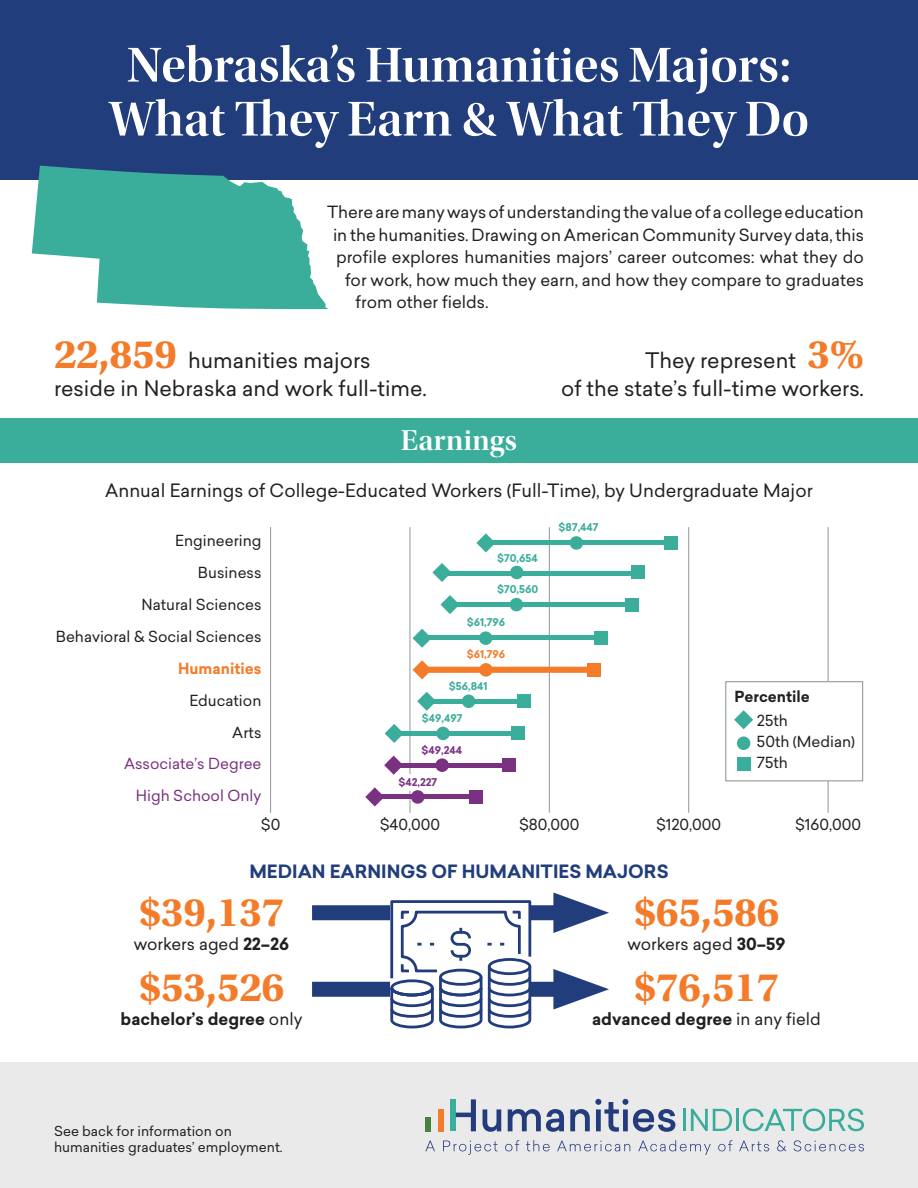
<style>
.page{position:relative;width:918px;height:1188px;background:#fff}
.page>*{position:absolute;margin:0;border:0;box-sizing:border-box;transform-origin:0 0}
.Headline{font:51px/54px "Utopia Std Semibold Disp";color:#fff;text-align:center}
.Text_-_11_15_Center{font:700 42px "Utopia Std";color:#f47b2a}
.Subhead{font:30px "Utopia Std Semibold Disp";letter-spacing:.01em;color:#fff}
.Text_-_14_22_Left{font:21px/28.5px "Sailec";color:#231f20}
.Text_-_14_22_Right{font:21px/28.5px "Sailec";color:#231f20;text-align:right}
.Text_-_12_16_Center{font:18px "Sailec";color:#231f20}
.Text_-_12_16_Center-2{font:700 18px "Sailec";color:#223d7c}
.Text_-_11_15_Justified{font:16.5px "Sailec";color:#231f20}
.Text_-_11_15_Center-2{font:700 16.5px "Sailec";color:#231f20}
.Text_-_11_15_Center-3{font:16.5px "Sailec";color:#231f20}
.t1{font:15px/31.8px "Sailec";color:#231f20;text-align:right}
.t2{font:700 15px "Sailec";color:#231f20}
.Text_-_9_11_Left{font:13.5px/16.5px "Sailec";color:#231f20}
.t3{font:700 10.5px "Sailec";color:#3aad9b}
.t4{font:700 10.5px "Sailec";color:#7a3182}
.t5{font:700 10.5px "Sailec";color:#f47b2a}
.s1{font-family:"Utopia Std";font-weight:700;font-size:42px;color:#f47b2a}
.s2{font-weight:700;color:#f47b2a}
.s3{color:#7a3182}
.s4{font-weight:700}
.s5{font-weight:400}
</style>
<div class="page">
<div style="left:0;top:0;width:918px;height:180px;background:#223d7c"></div>
<div style="left:0;top:418px;width:918px;height:46px;background:#3aad9b"></div>
<div style="left:0;top:1062px;width:918px;height:126px;background:#ebeaea"></div>
<div style="left:451px;top:1099px;width:5px;height:32px;background:#3aad9b"></div>
<div style="left:425px;top:1117px;width:6px;height:14px;background:#49803d"></div>
<div style="left:438px;top:1109px;width:5px;height:22px;background:#f47b2a"></div>
<svg style="left:456px;top:1099px;width:20px;height:32px"></svg>
<svg style="left:483px;top:1109px;width:18px;height:23px"></svg>
<svg style="left:508px;top:1109px;width:56px;height:23px"></svg>
<svg style="left:570px;top:1099px;width:105px;height:33px"></svg>
<hr style="left:683px;top:1109px;width:3px;height:22px;background:#38ad9b">
<svg style="left:691px;top:1109px;width:41px;height:22px"></svg>
<hr style="left:736px;top:1109px;width:3px;height:22px;background:#38ad9b">
<svg style="left:743px;top:1109px;width:121px;height:22px"></svg>
<svg style="left:425px;top:1141px;width:10px;height:10px"></svg>
<svg style="left:443px;top:1141px;width:55px;height:14px"></svg>
<svg style="left:505px;top:1140px;width:14px;height:11px"></svg>
<svg style="left:526px;top:1140px;width:24px;height:11px"></svg>
<svg style="left:557px;top:1141px;width:73px;height:10px"></svg>
<svg style="left:638px;top:1140px;width:73px;height:15px"></svg>
<svg style="left:718px;top:1140px;width:14px;height:11px"></svg>
<svg style="left:739px;top:1141px;width:30px;height:10px"></svg>
<svg style="left:777px;top:1140px;width:9px;height:11px"></svg>
<svg style="left:794px;top:1140px;width:70px;height:11px"></svg>
<svg style="left:32px;top:166px;width:297px;height:143px"></svg>
<div style="left:312px;top:905px;width:264px;height:15px;background:#223d7c"></div>
<svg style="left:553px;top:892px;width:56px;height:41px"></svg>
<div style="left:312px;top:982px;width:264px;height:15px;background:#223d7c"></div>
<svg style="left:553px;top:969px;width:56px;height:41px"></svg>
<hr style="left:270px;top:527px;width:1px;height:286px;background:#939598">
<hr style="left:410px;top:527px;width:1px;height:286px;background:#939598">
<hr style="left:549px;top:527px;width:1px;height:286px;background:#939598">
<hr style="left:688px;top:527px;width:1px;height:286px;background:#939598">
<hr style="left:828px;top:527px;width:1px;height:286px;background:#939598">
<div style="left:399px;top:774px;width:28px;height:16px;background:#fff"></div>
<div style="left:442px;top:571px;width:195px;height:5px;background:#3aad9b"></div>
<div style="left:428px;top:699px;width:99px;height:5px;background:#3aad9b"></div>
<div style="left:390px;top:731px;width:131px;height:5px;background:#3aad9b"></div>
<div style="left:391px;top:763px;width:119px;height:5px;background:#7a3182"></div>
<hr style="left:375px;top:795px;width:103px;height:4px;background:#7a3182">
<hr style="left:484px;top:541px;width:190px;height:4px;background:#3aad9b">
<div style="left:452px;top:602px;width:179px;height:5px;background:#3aad9b"></div>
<hr style="left:425px;top:636px;width:178px;height:4px;background:#3aad9b">
<div style="left:570px;top:536px;width:13px;height:14px;background:#3aad9b;border-radius:50%"></div>
<div style="left:510px;top:598px;width:13px;height:13px;background:#3aad9b;border-radius:50%"></div>
<div style="left:510px;top:566px;width:14px;height:13px;background:#3aad9b;border-radius:50%"></div>
<div style="left:462px;top:695px;width:13px;height:13px;background:#3aad9b;border-radius:50%"></div>
<div style="left:436px;top:727px;width:14px;height:13px;background:#3aad9b;border-radius:50%"></div>
<div style="left:435px;top:758px;width:14px;height:14px;background:#7a3182;border-radius:50%"></div>
<div style="left:411px;top:790px;width:13px;height:14px;background:#7a3182;border-radius:50%"></div>
<div style="left:664px;top:536px;width:13px;height:14px;background:#3aad9b"></div>
<svg style="left:476px;top:533px;width:19px;height:20px"></svg>
<div style="left:625px;top:598px;width:14px;height:13px;background:#3aad9b"></div>
<svg style="left:440px;top:595px;width:17px;height:19px"></svg>
<div style="left:631px;top:566px;width:13px;height:13px;background:#3aad9b"></div>
<svg style="left:432px;top:563px;width:18px;height:19px"></svg>
<div style="left:587px;top:663px;width:14px;height:14px;background:#f47b2a"></div>
<svg style="left:413px;top:660px;width:174px;height:19px"></svg>
<div style="left:517px;top:695px;width:13px;height:13px;background:#3aad9b"></div>
<svg style="left:417px;top:692px;width:17px;height:19px"></svg>
<div style="left:511px;top:727px;width:14px;height:13px;background:#3aad9b"></div>
<svg style="left:385px;top:724px;width:16px;height:19px"></svg>
<div style="left:479px;top:631px;width:13px;height:14px;background:#3aad9b;border-radius:50%"></div>
<div style="left:594px;top:631px;width:14px;height:14px;background:#3aad9b"></div>
<svg style="left:413px;top:629px;width:19px;height:19px"></svg>
<div style="left:502px;top:758px;width:14px;height:14px;background:#7a3182"></div>
<svg style="left:384px;top:756px;width:17px;height:19px"></svg>
<div style="left:469px;top:790px;width:13px;height:14px;background:#7a3182"></div>
<svg style="left:365px;top:787px;width:19px;height:19px"></svg>
<div style="left:726px;top:682px;width:137px;height:99px;background:#fff"></div>
<div style="left:725px;top:681px;width:138px;height:100px;border:1px solid #939598"></div>
<div style="left:737px;top:736px;width:13px;height:14px;background:#3aad9b;border-radius:50%"></div>
<svg style="left:734px;top:710px;width:19px;height:19px"></svg>
<div style="left:737px;top:757px;width:13px;height:14px;background:#3aad9b"></div>
<svg style="left:389px;top:900px;width:144px;height:129px"></svg>
<p class="Headline" style="left:109px;top:39px;width:702px">Nebraska’s Humanities Majors:<br>What They Earn &amp; What They Do</p>
<p class="Text_-_11_15_Justified" style="left:327px;top:201px;width:538px">There are many ways of understanding the value of a college education</p>
<p class="Text_-_11_15_Justified" style="left:333px;top:223px;width:533px">in the humanities. Drawing on American Community Survey data, this</p>
<p class="Text_-_11_15_Justified" style="left:336px;top:246px;width:529px">profile explores humanities majors’ career outcomes: what they do</p>
<p class="Text_-_11_15_Justified" style="left:345px;top:268px;width:521px">for work, how much they earn, and how they compare to graduates</p>
<p class="Text_-_11_15_Justified" style="left:356px;top:291px;width:134px">from other fields.</p>
<p class="Text_-_14_22_Left" style="left:54px;top:345px;width:374px"><span class="s1">22,859</span> humanities majors reside in Nebraska and work full-time.</p>
<p class="Subhead" style="left:401px;top:424px;width:118px">Earnings</p>
<p class="Text_-_14_22_Right" style="left:561px;top:345px;width:304px">They represent <span class="s1">3%<br></span>of the state’s full-time workers.</p>
<p class="Text_-_12_16_Center" style="left:105px;top:477px;width:709px">Annual Earnings of College-Educated Workers (Full-Time), by Undergraduate Major</p>
<p class="t1" style="left:56px;top:525px;width:207px">Engineering<br>Business<br>Natural Sciences<br>Behavioral &amp; Social Sciences<br><span class="s2">Humanities<br></span>Education<br>Arts<br><span class="s3">Associate’s Degree<br>High School Only</span></p>
<p class="t3" style="left:497px;top:551px;width:42px">$70,654</p>
<p class="t3" style="left:497px;top:582px;width:43px">$70,560</p>
<p class="t3" style="left:467px;top:614px;width:40px">$61,796</p>
<p class="t5" style="left:467px;top:647px;width:40px">$61,796</p>
<p class="t3" style="left:449px;top:679px;width:40px">$56,841</p>
<p class="t3" style="left:422px;top:711px;width:42px">$49,497</p>
<p class="t4" style="left:422px;top:743px;width:42px">$49,244</p>
<p class="t4" style="left:399px;top:775px;width:40px">$42,227</p>
<p class="t3" style="left:559px;top:520px;width:42px">$87,447</p>
<p class="t2" style="left:735px;top:686px;width:77px">Percentile</p>
<p class="t1" style="left:757px;top:710px;width:100px;line-height:21px;text-align:left">25th<br>50th (Median)<br>75th</p>
<p class="t1" style="left:261px;top:808px;width:21px">$0</p>
<p class="t1" style="left:380px;top:808px;width:62px">$40,000</p>
<p class="t1" style="left:519px;top:808px;width:62px">$80,000</p>
<p class="t1" style="left:656px;top:808px;width:67px">$120,000</p>
<p class="t1" style="left:795px;top:808px;width:67px">$160,000</p>
<p class="Text_-_12_16_Center-2" style="left:249px;top:858px;width:421px">MEDIAN EARNINGS OF HUMANITIES MAJORS</p>
<p class="Text_-_11_15_Center" style="left:139px;top:888px;width:146px">$39,137</p>
<p class="Text_-_11_15_Center-3" style="left:134px;top:933px;width:157px">workers aged <span class="s4">22–26</span></p>
<p class="Text_-_11_15_Center" style="left:139px;top:963px;width:146px">$53,526</p>
<p class="Text_-_11_15_Center-2" style="left:121px;top:1007px;width:183px">bachelor’s degree <span class="s5">only</span></p>
<p class="Text_-_9_11_Left" style="left:54px;top:1122px;width:230px">See back for information on humanities graduates’ employment.</p>
<p class="Text_-_11_15_Center" style="left:634px;top:888px;width:146px">$65,586</p>
<p class="Text_-_11_15_Center-3" style="left:627px;top:933px;width:160px">workers aged <span class="s4">30–59</span></p>
<p class="Text_-_11_15_Center" style="left:634px;top:963px;width:146px">$76,517</p>
<p class="Text_-_11_15_Center-2" style="left:592px;top:1007px;width:230px">advanced degree <span class="s5">in any field</span></p>
</div>
